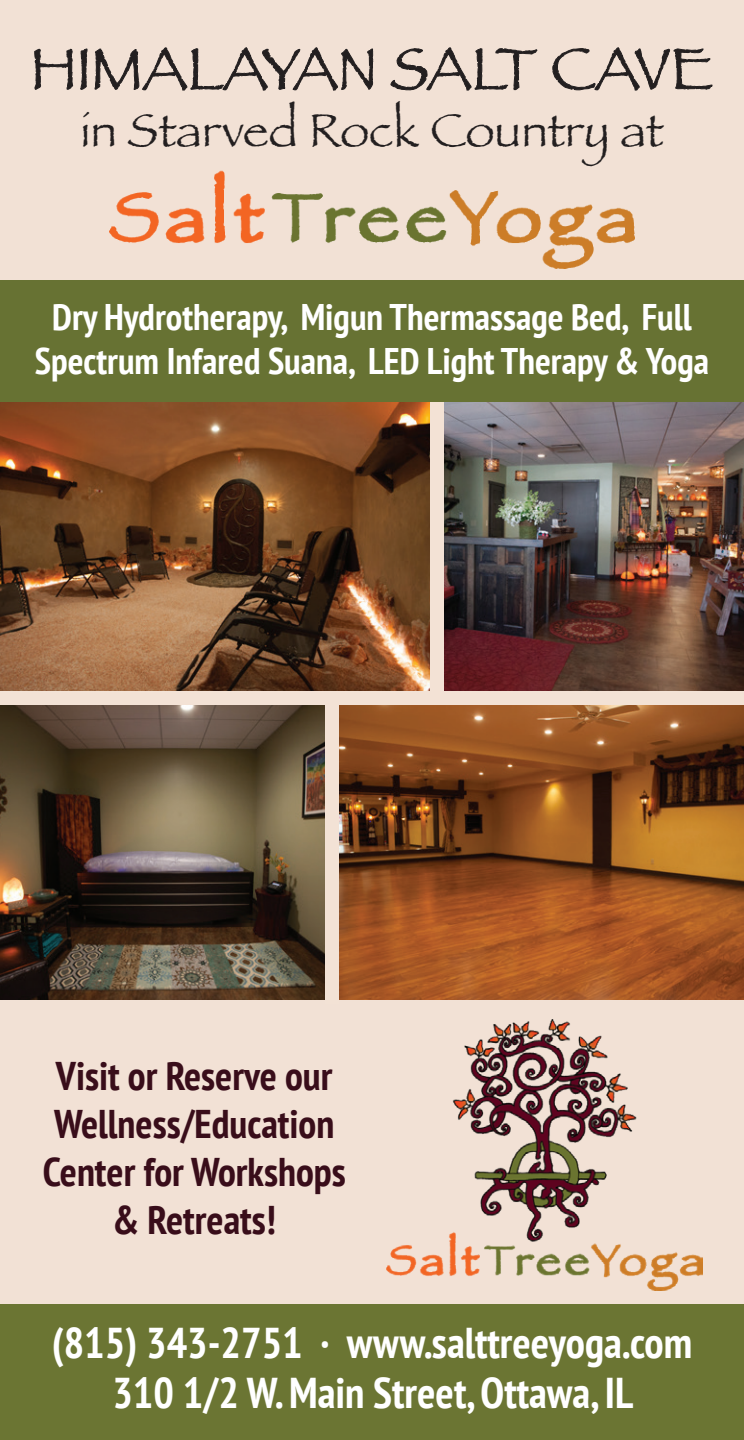
<style>
.page{position:relative;width:744px;height:1440px;background:#fff}
.page>*{position:absolute;margin:0;border:0;box-sizing:border-box;transform-origin:0 0}
.t1{font:60px "Papyrus";color:#231f20}
.t2{font:48px "Papyrus";color:#231f20}
.t3{font:700 condensed 43.2px/50px "PT Sans";color:#fff;text-align:center}
.t4{font:700 condensed 40px/48px "PT Sans";color:#390d1a;text-align:center}
.t5{font:700 condensed 36.8px/44.4px "PT Sans";color:#fff;text-align:center}
</style>
<div class="page">
<div style="left:0;top:0;width:744px;height:1438px;background:#f2e1d5"></div>
<img style="left:386px;top:1020px;width:317px;height:270px">
<div style="left:0;top:1305px;width:744px;height:135px;background:#6b7533"></div>
<svg style="left:34px;top:47px;width:340px;height:44px"></svg>
<svg style="left:390px;top:47px;width:148px;height:44px"></svg>
<svg style="left:552px;top:47px;width:161px;height:44px"></svg>
<img style="left:109px;top:170px;width:526px;height:98px">
<img style="left:339px;top:705px;width:405px;height:294px">
<img style="left:444px;top:402px;width:300px;height:289px">
<img style="left:0;top:705px;width:325px;height:294px">
<img style="left:0;top:402px;width:430px;height:289px">
<div style="left:0;top:280px;width:744px;height:122px;background:#677233"></div>
<h1 class="t1" style="left:31px;top:33px;width:684px">HIMALAYAN SALT CAVE</h1>
<h2 class="t2" style="left:80px;top:101px;width:585px">in Starved Rock Country at</h2>
<p class="t5" style="left:35px;top:294px;width:676px">Dry Hydrotherapy, Migun Thermassage Bed, Full<br>Spectrum Infared Suana, LED Light Therapy &amp; Yoga</p>
<p class="t4" style="left:43px;top:1051px;width:304px">Visit or Reserve our<br>Wellness/Education<br>Center for Workshops &amp; Retreats!</p>
<p class="t3" style="left:52px;top:1317px;width:642px">(815) 343-2751 · www.salttreeyoga.com<br>310 1/2 W. Main Street, Ottawa, IL</p>
</div>
